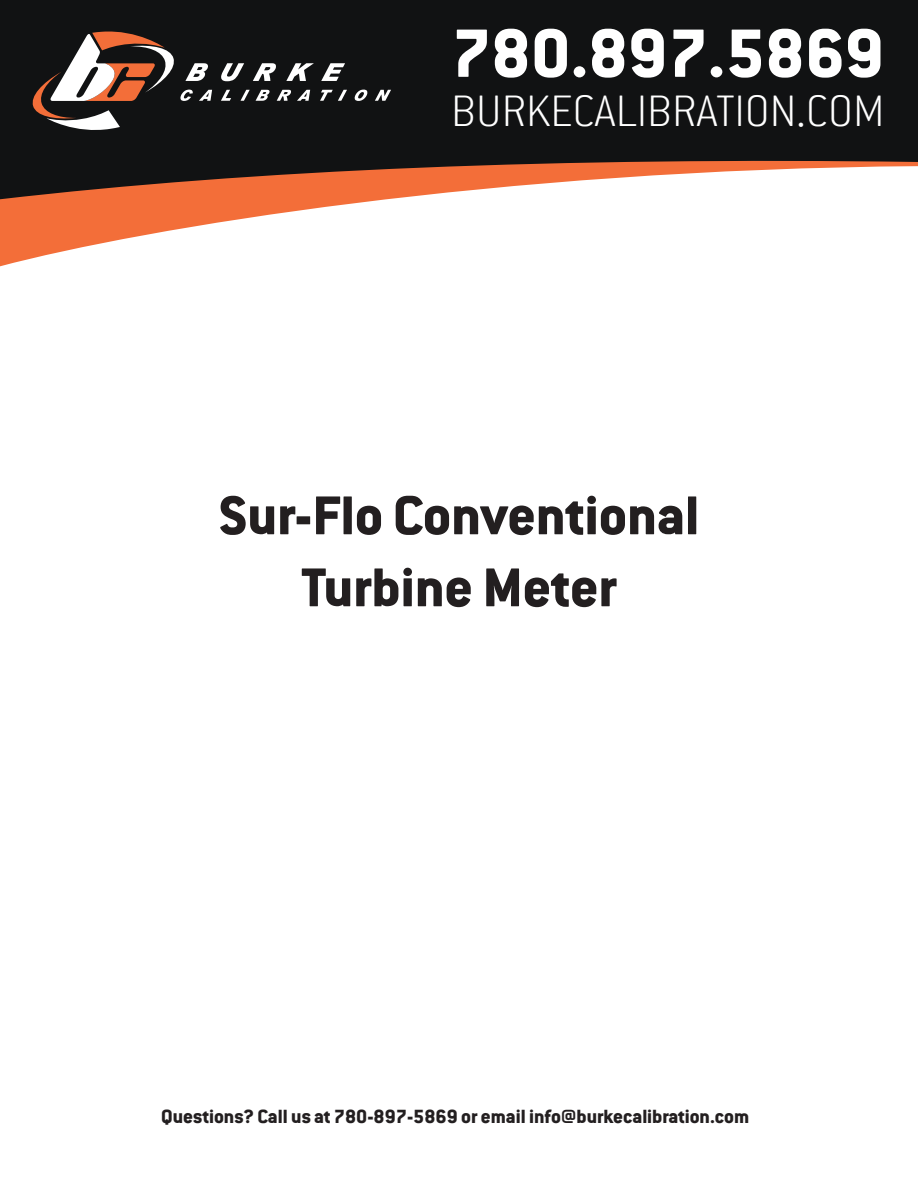
<style>
.page{position:relative;width:918px;height:1188px;background:#fff}
.page>*{position:absolute;margin:0;border:0;box-sizing:border-box;transform-origin:0 0}
.t1{font:800 75px "Conduit ITC Std";color:#fff}
.t2{font:800 60px/72px "Conduit ITC Std";color:#231f20;text-align:center}
.t3{font:300 48.45px "Conduit ITC Extra";color:#fff}
.t4{font:800 21px "Conduit ITC Std";color:#231f20}
</style>
<div class="page">
<svg style="left:0;top:199px;width:389px;height:67px"></svg>
<svg style="left:0;top:0;width:918px;height:199px;background:#362b27"></svg>
<svg style="left:221px;top:90px;width:10px;height:11px"></svg>
<svg style="left:241px;top:90px;width:9px;height:11px"></svg>
<svg style="left:256px;top:90px;width:14px;height:11px"></svg>
<svg style="left:277px;top:90px;width:14px;height:11px"></svg>
<svg style="left:297px;top:90px;width:13px;height:11px"></svg>
<svg style="left:320px;top:90px;width:27px;height:11px"></svg>
<svg style="left:354px;top:90px;width:14px;height:11px"></svg>
<svg style="left:375px;top:90px;width:16px;height:11px"></svg>
<svg style="left:30px;top:29px;width:182px;height:105px"></svg>
<svg style="left:221px;top:63px;width:23px;height:18px"></svg>
<svg style="left:253px;top:63px;width:23px;height:18px"></svg>
<svg style="left:286px;top:63px;width:28px;height:18px"></svg>
<svg style="left:321px;top:63px;width:24px;height:18px"></svg>
<h1 class="t1" style="left:451px;top:8px;width:435px">780.897.5869</h1>
<h3 class="t3" style="left:451px;top:81px;width:435px">BURKECALIBRATION.COM</h3>
<h2 class="t2" style="left:219px;top:478px;width:482px">Sur-Flo Conventional<br>Turbine Meter</h2>
<p class="t4" style="left:161px;top:1104px;width:589px">Questions? Call us at 780-897-5869 or email info@burkecalibration.com</p>
</div>
